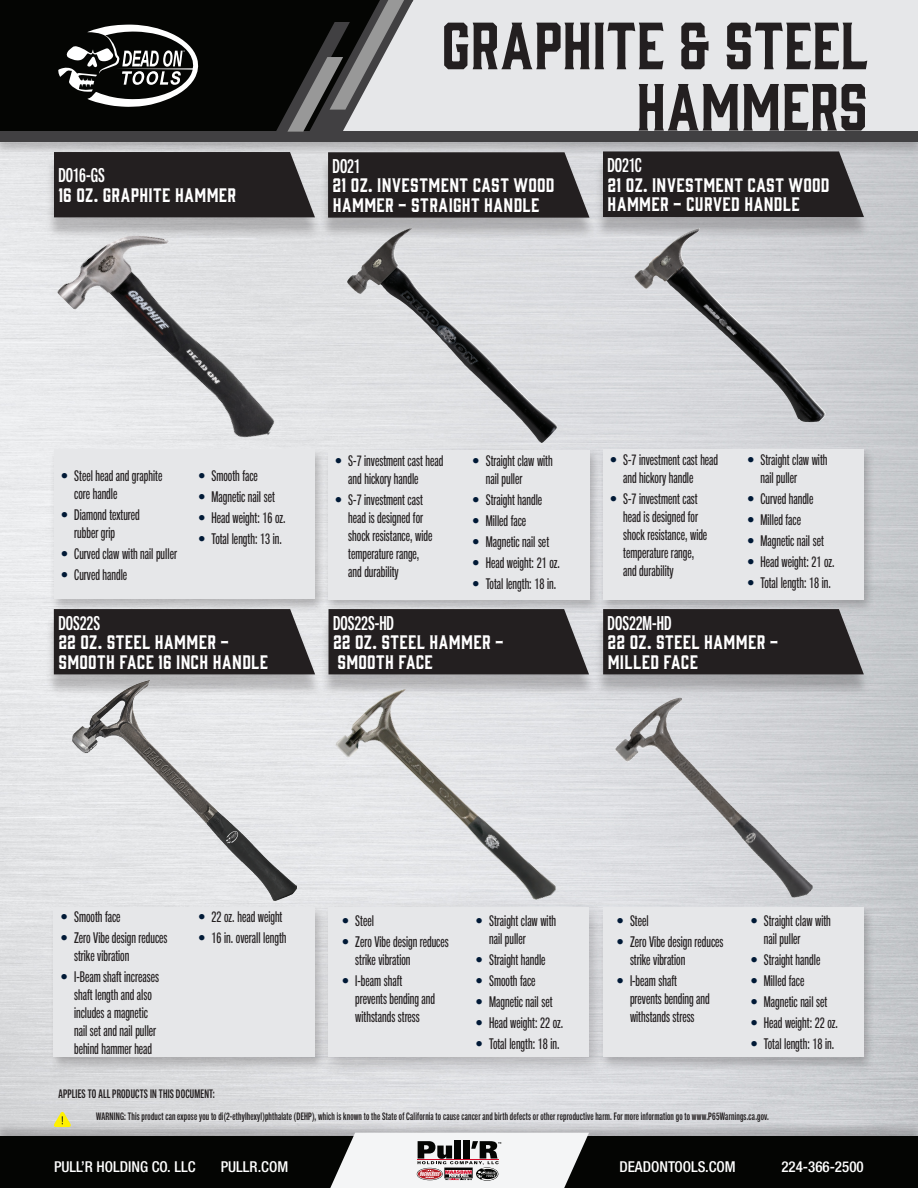
<style>
.page{position:relative;width:918px;height:1188px;background:#fff}
.page>*{position:absolute;margin:0;border:0;box-sizing:border-box;transform-origin:0 0}
.t1{font:61.35px/61.3px "Gin";letter-spacing:.005em;color:#231f20;text-align:right}
.Product_Name{font:19.5px "Neue Helvetica Pro 69 Cm Md";letter-spacing:-.005em;color:#fff}
.Product_Name-2{font:18px/19.5px "Gin";letter-spacing:.02em;color:#fff}
.t2{font:15px/18px "Neue Helvetica Pro 59 Comp";color:#231f20}
.t3{font:500 condensed 15px "Helvetica Neue LT Pro";color:#fff}
.Warning{font:12px "Neue Helvetica Pro 69 Cm Md";letter-spacing:.015em;color:#231f20}
.Warning-2{font:10.5px "Neue Helvetica Pro 69 Cm Md";letter-spacing:.02em;color:#231f20}
.s1{color:#001936}
</style>
<div class="page">
<img style="left:0;top:156px;width:918px;height:965px">
<div style="left:86px;top:0;width:832px;height:132px;background:#e6e7e9"></div>
<div style="left:0;top:0;width:271px;height:130px;background:#040503"></div>
<div style="left:54px;top:22px;width:148px;height:88px;background:#040503;border-radius:50%"></div>
<svg style="left:58px;top:25px;width:141px;height:82px"></svg>
<div style="left:0;top:130px;width:918px;height:26px;background:#231f20;opacity:.25"></div>
<div style="left:0;top:131px;width:918px;height:10px;background:#414042"></div>
<svg style="left:271px;top:0;width:142px;height:132px"></svg>
<div style="left:0;top:1121px;width:918px;height:67px;background:#231f20;opacity:.25"></div>
<div style="left:0;top:1136px;width:918px;height:52px;background:#040503"></div>
<svg style="left:329px;top:1133px;width:260px;height:55px"></svg>
<img style="left:55px;top:239px;width:260px;height:205px">
<img style="left:347px;top:240px;width:211px;height:203px">
<img style="left:634px;top:239px;width:192px;height:183px">
<div style="left:49px;top:447px;width:278px;height:166px;background:#231f20;opacity:.25"></div>
<div style="left:54px;top:449px;width:261px;height:150px;background:#e6e7e9"></div>
<div style="left:598px;top:447px;width:278px;height:166px;background:#231f20;opacity:.25"></div>
<div style="left:603px;top:449px;width:261px;height:150px;background:#e6e7e9"></div>
<div style="left:323px;top:447px;width:278px;height:167px;background:#231f20;opacity:.25"></div>
<div style="left:328px;top:450px;width:262px;height:149px;background:#e6e7e9"></div>
<div style="left:49px;top:905px;width:278px;height:166px;background:#231f20;opacity:.25"></div>
<div style="left:54px;top:907px;width:261px;height:150px;background:#e6e7e9"></div>
<div style="left:46px;top:157px;width:277px;height:82px;background:#231f20;opacity:.25"></div>
<div style="left:54px;top:152px;width:261px;height:65px;background:#231f20"></div>
<div style="left:595px;top:157px;width:277px;height:82px;background:#231f20;opacity:.25"></div>
<div style="left:603px;top:151px;width:261px;height:66px;background:#231f20"></div>
<div style="left:320px;top:158px;width:277px;height:82px;background:#231f20;opacity:.25"></div>
<svg style="left:328px;top:152px;width:262px;height:66px;background:#2d292a"></svg>
<div style="left:46px;top:614px;width:276px;height:82px;background:#231f20;opacity:.25"></div>
<div style="left:54px;top:609px;width:261px;height:65px;background:#231f20"></div>
<img style="left:331px;top:696px;width:256px;height:202px">
<img style="left:615px;top:698px;width:199px;height:200px">
<div style="left:321px;top:614px;width:275px;height:82px;background:#231f20;opacity:.25"></div>
<div style="left:329px;top:609px;width:260px;height:65px;background:#231f20"></div>
<div style="left:595px;top:614px;width:276px;height:82px;background:#231f20;opacity:.25"></div>
<div style="left:603px;top:609px;width:261px;height:65px;background:#231f20"></div>
<div style="left:316px;top:898px;width:292px;height:180px;background:#231f20;opacity:.25"></div>
<div style="left:328px;top:907px;width:261px;height:150px;background:#e6e7e9"></div>
<div style="left:598px;top:905px;width:278px;height:166px;background:#231f20;opacity:.25"></div>
<div style="left:603px;top:907px;width:261px;height:150px;background:#e6e7e9"></div>
<img style="left:72px;top:680px;width:224px;height:221px">
<svg style="left:53px;top:1111px;width:18px;height:16px"></svg>
<p class="Product_Name" style="left:58px;top:164px;width:48px">DO16-GS</p>
<p class="Product_Name-2" style="left:58px;top:184px;width:179px">16 OZ. GRAPHITE HAMMER</p>
<p class="t1" style="left:441px;top:11px;width:428px">GRAPHITE &amp; STEEL<br>HAMMERS</p>
<p class="Product_Name" style="left:333px;top:154px;width:30px">DO21</p>
<p class="Product_Name-2" style="left:333px;top:174px;width:224px">21 OZ. INVESTMENT CAST WOOD<br>HAMMER - STRAIGHT HANDLE</p>
<p class="Product_Name" style="left:608px;top:154px;width:36px">DO21C</p>
<p class="Product_Name-2" style="left:608px;top:174px;width:224px">21 OZ. INVESTMENT CAST WOOD<br>HAMMER - CURVED HANDLE</p>
<p class="t2" style="left:74px;top:466px;width:90px;text-indent:-14px"><span class="s1">•</span> Steel head and graphite core handle</p>
<p class="t2" style="left:74px;top:505px;width:67px;text-indent:-14px"><span class="s1">•</span> Diamond textured rubber grip</p>
<p class="t2" style="left:61px;top:544px;width:118px"><span class="s1">•</span> Curved claw with nail puller</p>
<p class="t2" style="left:61px;top:565px;width:68px"><span class="s1">•</span> Curved handle</p>
<p class="t2" style="left:198px;top:466px;width:61px"><span class="s1">•</span> Smooth face</p>
<p class="t2" style="left:198px;top:487px;width:78px"><span class="s1">•</span> Magnetic nail set</p>
<p class="t2" style="left:198px;top:508px;width:89px"><span class="s1">•</span> Head weight: 16 oz.</p>
<p class="t2" style="left:198px;top:529px;width:85px"><span class="s1">•</span> Total length: 13 in.</p>
<p class="Product_Name" style="left:58px;top:611px;width:43px">DOS22S</p>
<p class="Product_Name-2" style="left:58px;top:631px;width:211px">22 OZ. STEEL HAMMER -<br>SMOOTH FACE 16 INCH HANDLE</p>
<p class="t2" style="left:348px;top:451px;width:96px;text-indent:-14px"><span class="s1">•</span> S-7 investment cast head and hickory handle</p>
<p class="t2" style="left:348px;top:490px;width:86px;text-indent:-14px"><span class="s1">•</span> S-7 investment cast head is designed for shock resistance, wide temperature range, and durability</p>
<p class="t2" style="left:486px;top:451px;width:68px;text-indent:-14px"><span class="s1">•</span> Straight claw with nail puller</p>
<p class="t2" style="left:472px;top:490px;width:72px"><span class="s1">•</span> Straight handle</p>
<p class="t2" style="left:472px;top:511px;width:56px"><span class="s1">•</span> Milled face</p>
<p class="t2" style="left:472px;top:532px;width:78px"><span class="s1">•</span> Magnetic nail set</p>
<p class="t2" style="left:472px;top:553px;width:89px"><span class="s1">•</span> Head weight: 21 oz.</p>
<p class="t2" style="left:472px;top:574px;width:85px"><span class="s1">•</span> Total length: 18 in.</p>
<p class="Product_Name" style="left:333px;top:611px;width:63px">DOS22S-HD</p>
<p class="Product_Name-2" style="left:333px;top:631px;width:172px">22 OZ. STEEL HAMMER -<br>SMOOTH FACE</p>
<p class="t2" style="left:623px;top:451px;width:96px;text-indent:-14px"><span class="s1">•</span> S-7 investment cast head and hickory handle</p>
<p class="t2" style="left:623px;top:490px;width:86px;text-indent:-14px"><span class="s1">•</span> S-7 investment cast head is designed for shock resistance, wide temperature range, and durability</p>
<p class="t2" style="left:760px;top:451px;width:68px;text-indent:-14px"><span class="s1">•</span> Straight claw with nail puller</p>
<p class="t2" style="left:747px;top:490px;width:68px"><span class="s1">•</span> Curved handle</p>
<p class="t2" style="left:747px;top:511px;width:56px"><span class="s1">•</span> Milled face</p>
<p class="t2" style="left:747px;top:532px;width:78px"><span class="s1">•</span> Magnetic nail set</p>
<p class="t2" style="left:747px;top:553px;width:89px"><span class="s1">•</span> Head weight: 21 oz.</p>
<p class="t2" style="left:747px;top:574px;width:85px"><span class="s1">•</span> Total length: 18 in.</p>
<p class="Product_Name" style="left:608px;top:611px;width:65px">DOS22M-HD</p>
<p class="Product_Name-2" style="left:608px;top:631px;width:172px">22 OZ. STEEL HAMMER -<br>MILLED FACE</p>
<p class="t2" style="left:61px;top:907px;width:61px"><span class="s1">•</span> Smooth face</p>
<p class="t2" style="left:74px;top:928px;width:95px;text-indent:-14px"><span class="s1">•</span> Zero Vibe design reduces strike vibration</p>
<p class="t2" style="left:74px;top:967px;width:86px;text-indent:-14px"><span class="s1">•</span> I-Beam shaft increases shaft length and also includes a magnetic nail set and nail puller behind hammer head</p>
<p class="t2" style="left:198px;top:907px;width:86px"><span class="s1">•</span> 22 oz. head weight</p>
<p class="t2" style="left:198px;top:928px;width:90px"><span class="s1">•</span> 16 in. overall length</p>
<p class="t2" style="left:342px;top:912px;width:34px"><span class="s1">•</span> Steel</p>
<p class="t2" style="left:355px;top:933px;width:95px;text-indent:-14px"><span class="s1">•</span> Zero Vibe design reduces strike vibration</p>
<p class="t2" style="left:355px;top:972px;width:81px;text-indent:-14px"><span class="s1">•</span> I-beam shaft prevents bending and withstands stress</p>
<p class="t2" style="left:489px;top:912px;width:68px;text-indent:-14px"><span class="s1">•</span> Straight claw with nail puller</p>
<p class="t2" style="left:476px;top:951px;width:72px"><span class="s1">•</span> Straight handle</p>
<p class="t2" style="left:476px;top:972px;width:61px"><span class="s1">•</span> Smooth face</p>
<p class="t2" style="left:476px;top:993px;width:78px"><span class="s1">•</span> Magnetic nail set</p>
<p class="t2" style="left:476px;top:1014px;width:89px"><span class="s1">•</span> Head weight: 22 oz.</p>
<p class="t2" style="left:476px;top:1035px;width:85px"><span class="s1">•</span> Total length: 18 in.</p>
<p class="t2" style="left:617px;top:912px;width:34px"><span class="s1">•</span> Steel</p>
<p class="t2" style="left:630px;top:933px;width:95px;text-indent:-14px"><span class="s1">•</span> Zero Vibe design reduces strike vibration</p>
<p class="t2" style="left:630px;top:972px;width:81px;text-indent:-14px"><span class="s1">•</span> I-beam shaft prevents bending and withstands stress</p>
<p class="t2" style="left:764px;top:912px;width:68px;text-indent:-14px"><span class="s1">•</span> Straight claw with nail puller</p>
<p class="t2" style="left:750px;top:951px;width:72px"><span class="s1">•</span> Straight handle</p>
<p class="t2" style="left:750px;top:972px;width:56px"><span class="s1">•</span> Milled face</p>
<p class="t2" style="left:750px;top:993px;width:78px"><span class="s1">•</span> Magnetic nail set</p>
<p class="t2" style="left:750px;top:1014px;width:89px"><span class="s1">•</span> Head weight: 22 oz.</p>
<p class="t2" style="left:750px;top:1035px;width:85px"><span class="s1">•</span> Total length: 18 in.</p>
<p class="Warning" style="left:58px;top:1087px;width:158px">APPLIES TO ALL PRODUCTS IN THIS DOCUMENT:</p>
<p class="Warning-2" style="left:96px;top:1110px;width:674px">WARNING: This product can expose you to di(2-ethylhexyl)phthalate (DEHP), which is known to the State of California to cause cancer and birth defects or other reproductive harm. For more information go to www.P65Warnings.ca.gov.</p>
<p class="t3" style="left:54px;top:1158px;width:143px">PULL’R HOLDING CO. LLC</p>
<p class="t3" style="left:221px;top:1158px;width:69px">PULLR.COM</p>
<p class="t3" style="left:619px;top:1158px;width:118px">DEADONTOOLS.COM</p>
<p class="t3" style="left:781px;top:1158px;width:84px">224-366-2500</p>
</div>
